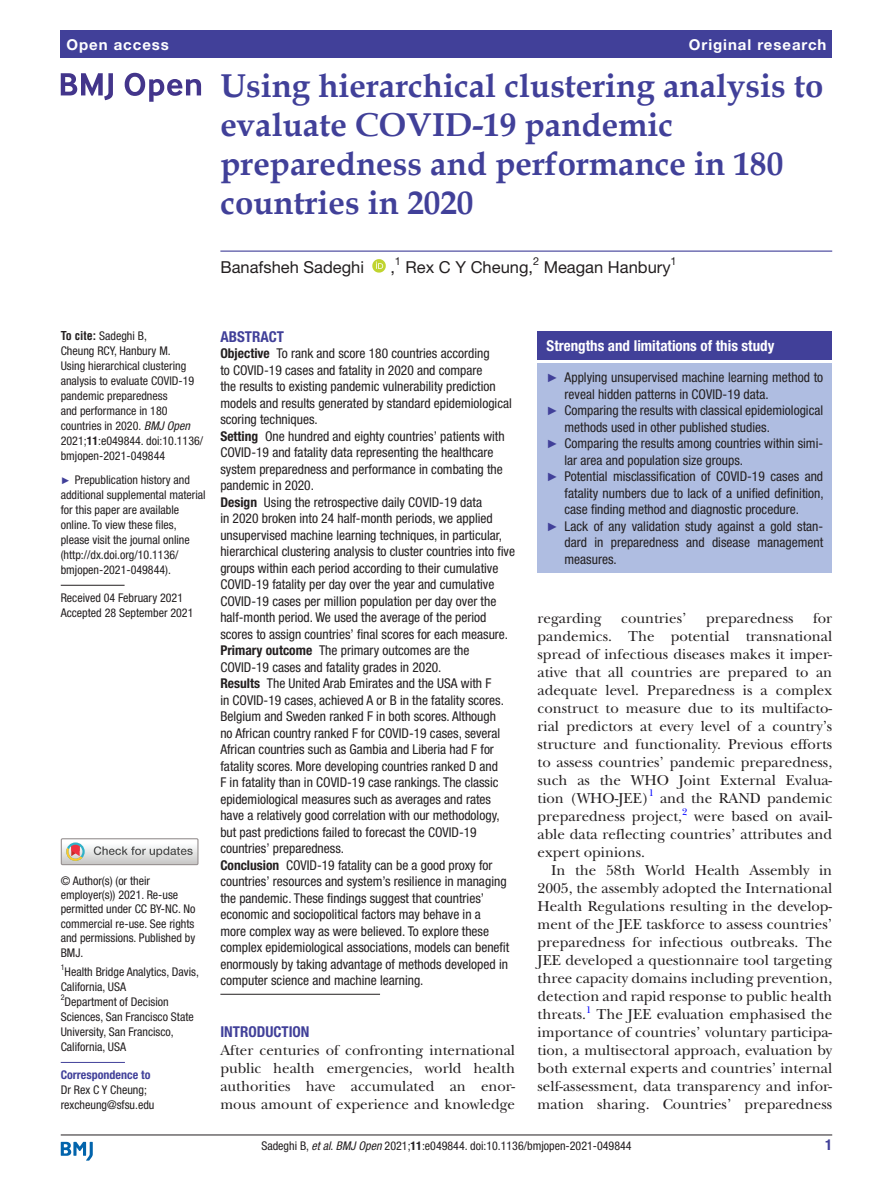
<style>
.page{position:relative;width:893px;height:1191px;background:#fff}
.page>*{position:absolute;margin:0;border:0;box-sizing:border-box;transform-origin:0 0}
.t1{font:700 33px/39px "Book Antiqua";color:#414099}
.t2{font:16.5px "Helvetica Neue LT Std";color:#231f20}
.t3{font:15px/18px "New Baskerville";color:#231f20;text-align:justify}
.t4{font:700 condensed 15px "Helvetica Neue LT Std";color:#fff}
.t5{font:700 15px "Helvetica Neue LT Std";letter-spacing:.065em;color:#fff}
.t6{font:700 condensed 15px "Helvetica Neue LT Std";color:#414099}
.t7{font:condensed 13.5px/16.5px "Helvetica Neue LT Std";color:#231f20}
.t8{font:condensed 12px/15px "Helvetica Neue LT Std";color:#231f20}
.t9{font:700 condensed 12px "Helvetica Neue LT Std";color:#414099}
.t10{font:10.95px "Helvetica Neue LT Std";color:#231f20}
.t11{font:9.9px "New Baskerville";color:#00f}
.t12{font:condensed 7.95px "Helvetica Neue LT Std";color:#231f20}
.s1{font-family:"Helvetica LT Std";font-weight:700}
.s2{font-style:italic}
.s3{font-weight:700}
.s4{font-family:"Arial";font-stretch:normal;font-size:9.75px;color:#414099}
.s5{font-family:"Arial";font-stretch:normal;font-size:12px;color:#414099}
</style>
<div class="page">
<hr style="left:61px;top:1134px;width:771px;height:1px;background:#231f20">
<svg style="left:61px;top:1141px;width:32px;height:19px"></svg>
<div style="left:61px;top:31px;width:771px;height:27px;background:#414099"></div>
<hr style="left:220px;top:250px;width:612px;height:2px;background:#414099">
<svg style="left:372px;top:259px;width:14px;height:14px"></svg>
<hr style="left:61px;top:585px;width:64px;height:1px;background:#231f20">
<hr style="left:61px;top:1062px;width:64px;height:1px;background:#414099">
<svg style="left:61px;top:73px;width:52px;height:27px"></svg>
<svg style="left:125px;top:73px;width:76px;height:29px"></svg>
<div style="left:61px;top:838px;width:138px;height:27px;border:1px solid #969090"></div>
<svg style="left:61px;top:838px;width:137px;height:26px"></svg>
<hr style="left:220px;top:994px;width:160px;height:1px;background:#231f20">
<div style="left:538px;top:331px;width:294px;height:29px;background:#414099"></div>
<div style="left:538px;top:364px;width:294px;height:209px;background:#afbde1"></div>
<p class="t5" style="left:66px;top:35px;width:104px">Open access</p>
<p class="t5" style="left:689px;top:35px;width:139px">Original research</p>
<h1 class="t1" style="left:220px;top:66px;width:605px">Using hierarchical clustering analysis to evaluate COVID-19 pandemic preparedness and performance in 180 countries in 2020</h1>
<p class="t10" style="left:395px;top:255px;width:8px">1</p>
<p class="t2" style="left:406px;top:257px;width:129px">Rex C Y Cheung,</p>
<p class="t10" style="left:533px;top:255px;width:8px">2</p>
<p class="t2" style="left:544px;top:257px;width:128px">Meagan Hanbury</p>
<p class="t10" style="left:671px;top:255px;width:8px">1</p>
<p class="t2" style="left:220px;top:257px;width:145px">Banafsheh Sadeghi</p>
<p class="t2" style="left:390px;top:257px;width:6px">,</p>
<p class="t8" style="left:61px;top:328px;width:144px"><span class="s1">To cite:</span> Sadeghi B,<br>Cheung RCY, Hanbury M.<br>Using hierarchical clustering analysis to evaluate COVID-19 pandemic preparedness<br>and performance in 180 countries in 2020. <span class="s2">BMJ Open<br></span>2021;<span class="s3">11</span>:e049844. doi:10.1136/ bmjopen-2021-049844</p>
<p class="t8" style="left:61px;top:472px;width:146px"><span class="s4">►</span> Prepublication history and additional supplemental material for this paper are available online. To view these files, please visit the journal online (http://dx.doi.org/10.1136/ bmjopen-2021-049844).</p>
<p class="t8" style="left:61px;top:590px;width:134px">Received 04 February 2021<br>Accepted 28 September 2021</p>
<p class="t8" style="left:61px;top:873px;width:136px;line-height:14.4px">© Author(s) (or their employer(s)) 2021. Re-use permitted under CC BY-NC. No commercial re-use. See rights and permissions. Published by<br>BMJ.</p>
<p class="t12" style="left:61px;top:963px;width:5px">1</p>
<p class="t8" style="left:61px;top:964px;width:140px;text-indent:4px">Health Bridge Analytics, Davis,<br>California, USA<br><sup>2</sup>Department of Decision<br>Sciences, San Francisco State<br>University, San Francisco,<br>California, USA</p>
<p class="t9" style="left:61px;top:1067px;width:91px">Correspondence to</p>
<p class="t8" style="left:61px;top:1082px;width:95px">Dr Rex C Y Cheung; rexcheung@sfsu.edu</p>
<p class="t6" style="left:220px;top:327px;width:65px">ABSTRACT</p>
<p class="t7" style="left:220px;top:345px;width:296px"><span class="s3">Objective</span> To rank and score 180 countries according<br>to COVID-19 cases and fatality in 2020 and compare<br>the results to existing pandemic vulnerability prediction models and results generated by standard epidemiological scoring techniques.<br><span class="s3">Setting</span> One hundred and eighty countries’ patients with COVID-19 and fatality data representing the healthcare system preparedness and performance in combating the pandemic in 2020.<br><span class="s3">Design</span> Using the retrospective daily COVID-19 data<br>in 2020 broken into 24 half-month periods, we applied unsupervised machine learning techniques, in particular, hierarchical clustering analysis to cluster countries into five groups within each period according to their cumulative COVID-19 fatality per day over the year and cumulative COVID-19 cases per million population per day over the half-month period. We used the average of the period scores to assign countries’ final scores for each measure.<br><span class="s3">Primary outcome</span> The primary outcomes are the COVID-19 cases and fatality grades in 2020.<br><span class="s3">Results</span> The United Arab Emirates and the USA with F<br>in COVID-19 cases, achieved A or B in the fatality scores.<br>Belgium and Sweden ranked F in both scores. Although<br>no African country ranked F for COVID-19 cases, several African countries such as Gambia and Liberia had F for fatality scores. More developing countries ranked D and<br>F in fatality than in COVID-19 case rankings. The classic epidemiological measures such as averages and rates have a relatively good correlation with our methodology, but past predictions failed to forecast the COVID-19 countries’ preparedness.<br><span class="s3">Conclusion</span> COVID-19 fatality can be a good proxy for countries’ resources and system’s resilience in managing the pandemic. These findings suggest that countries’ economic and sociopolitical factors may behave in a<br>more complex way as were believed. To explore these complex epidemiological associations, models can benefit enormously by taking advantage of methods developed in computer science and machine learning.</p>
<p class="t6" style="left:220px;top:1023px;width:91px">INTRODUCTION</p>
<p class="t3" style="left:220px;top:1041px;width:296px">After centuries of confronting international public health emergencies, world health authorities have accumulated an enor&shy;mous amount of experience and knowledge</p>
<p class="t4" style="left:547px;top:336px;width:229px">Strengths and limitations of this study</p>
<p class="t7" style="left:547px;top:369px;width:278px"><span class="s5">►</span> Applying unsupervised machine learning method to</p>
<p class="t7" style="left:565px;top:386px;width:206px">reveal hidden patterns in COVID-19 data.</p>
<p class="t7" style="left:547px;top:402px;width:278px"><span class="s5">►</span> Comparing the results with classical epidemiological</p>
<p class="t7" style="left:565px;top:419px;width:207px">methods used in other published studies.</p>
<p class="t7" style="left:547px;top:435px;width:278px"><span class="s5">►</span> Comparing the results among countries within simi-</p>
<p class="t7" style="left:565px;top:452px;width:180px">lar area and population size groups.</p>
<p class="t7" style="left:547px;top:468px;width:278px"><span class="s5">►</span> Potential misclassification of COVID-19 cases and</p>
<p class="t7" style="left:565px;top:485px;width:261px">fatality numbers due to lack of a unified definition,</p>
<p class="t7" style="left:565px;top:501px;width:236px">case finding method and diagnostic procedure.</p>
<p class="t7" style="left:547px;top:518px;width:278px"><span class="s5">►</span> Lack of any validation study against a gold stan-</p>
<p class="t7" style="left:565px;top:534px;width:260px">dard in preparedness and disease management</p>
<p class="t7" style="left:565px;top:551px;width:54px">measures.</p>
<p class="t3" style="left:538px;top:609px;width:66px">regarding</p>
<p class="t3" style="left:621px;top:609px;width:67px">countries’</p>
<p class="t3" style="left:706px;top:609px;width:89px">preparedness</p>
<p class="t3" style="left:538px;top:609px;width:296px;text-indent:275px">for pandemics. The potential transnational spread of infectious diseases makes it imper&shy;ative that all countries are prepared to an adequate level. Preparedness is a complex construct to measure due to its multifacto&shy;rial predictors at every level of a country’s structure and functionality. Previous efforts to assess countries’ pandemic preparedness, such as the WHO Joint External Evalua&shy;tion (WHO-JEE)<sup>1</sup> and the RAND pandemic preparedness project,</p>
<p class="t11" style="left:682px;top:805px;width:7px">2</p>
<p class="t3" style="left:538px;top:807px;width:296px;text-indent:156px">were based on avail&shy;able data reflecting countries’ attributes and expert opinions.</p>
<p class="t3" style="left:538px;top:861px;width:296px;text-indent:14px">In the 58th World Health Assembly in 2005, the assembly adopted the International Health Regulations resulting in the develop&shy;ment of the JEE taskforce to assess countries’ preparedness for infectious outbreaks. The JEE developed a questionnaire tool targeting three capacity domains including prevention, detection and rapid response to public health threats.<sup>1</sup> The JEE evaluation emphasised the importance of countries’ voluntary participa&shy;tion, a multisectoral approach, evaluation by both external experts and countries’ internal self-assessment, data transparency and infor&shy;mation sharing. Countries’ preparedness</p>
<p class="t8" style="left:261px;top:1137px;width:372px">Sadeghi B, <span class="s2">et al</span>. <span class="s2">BMJ Open</span> 2021;<span class="s3">11</span>:e049844. doi:10.1136/bmjopen-2021-049844</p>
<p class="t6" style="left:825px;top:1135px;width:9px">1</p>
</div>
